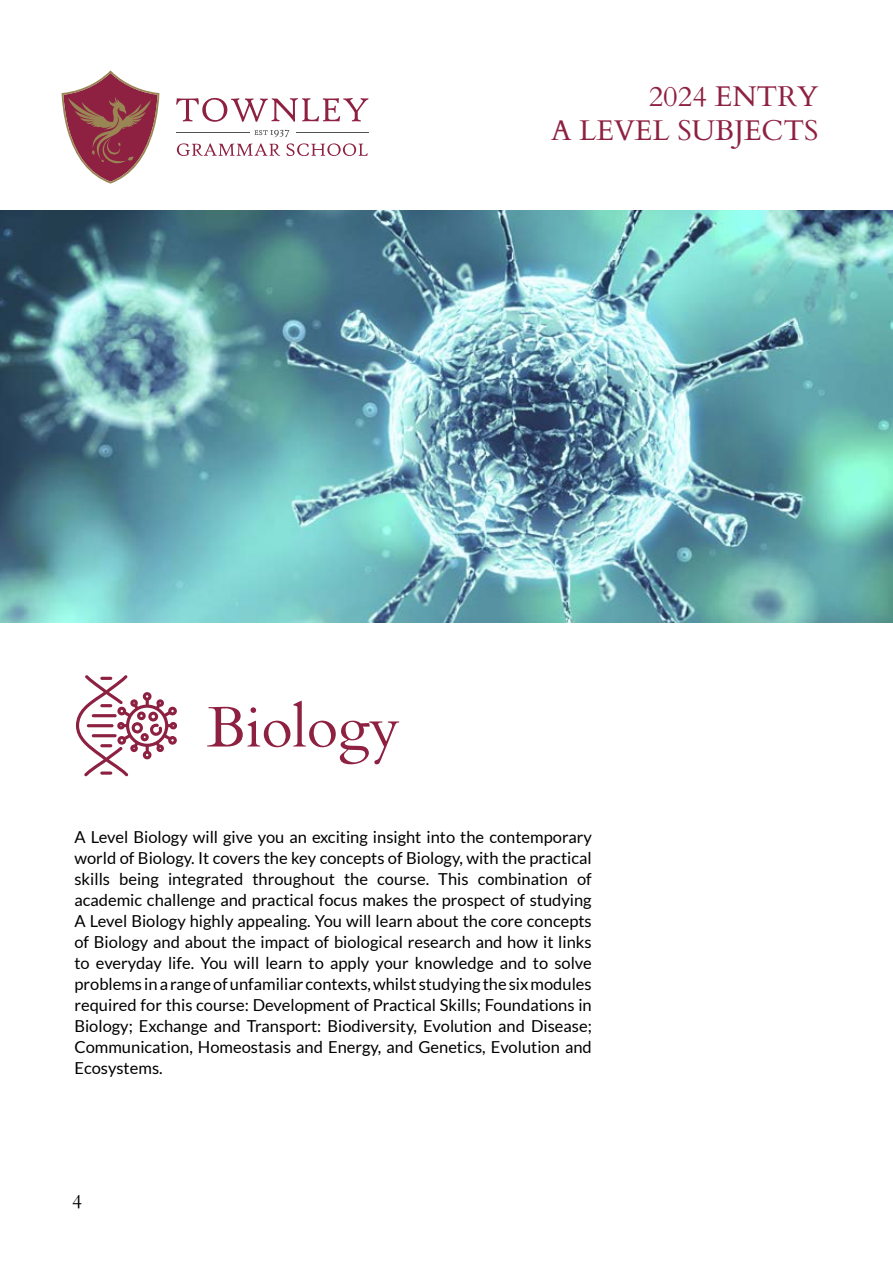
<style>
.page{position:relative;width:893px;height:1263px;background:#fff}
.page>*{position:absolute;margin:0;border:0;box-sizing:border-box;transform-origin:0 0}
.t1{font:57px "Cardo";color:#8e2142}
.t2{font:28.5px/34.2px "Cardo";color:#8e2142;text-align:right}
.t3{font:19.5px "Cardo";color:#000}
.t4{font:16.5px/21px "Lato";color:#000;text-align:justify}
</style>
<div class="page">
<img style="left:0;top:210px;width:893px;height:413px">
<svg style="left:76px;top:675px;width:101px;height:101px"></svg>
<svg style="left:255px;top:130px;width:34px;height:7px"></svg>
<hr style="left:296px;top:132px;width:72px;height:1px;background:#52514f">
<hr style="left:176px;top:132px;width:74px;height:1px;background:#52514f">
<svg style="left:177px;top:143px;width:103px;height:13px"></svg>
<svg style="left:286px;top:143px;width:82px;height:13px"></svg>
<svg style="left:176px;top:98px;width:192px;height:24px"></svg>
<svg style="left:62px;top:70px;width:97px;height:114px"></svg>
<h2 class="t2" style="left:551px;top:78px;width:269px">2024 ENTRY<br>A LEVEL SUBJECTS</h2>
<h1 class="t1" style="left:207px;top:681px;width:195px">Biology</h1>
<p class="t4" style="left:74px;top:826px;width:519px">A Level Biology will give you an exciting insight into the contemporary world of Biology. It covers the key concepts of Biology, with the practical skills being integrated throughout the course. This combination of academic challenge and practical focus makes the prospect of studying A Level Biology highly appealing. You will learn about the core concepts of Biology and about the impact of biological research and how it links to everyday life. You will learn to apply your knowledge and to solve problems in a range of unfamiliar contexts, whilst studying the six modules required for this course: Development of Practical Skills; Foundations in Biology; Exchange and Transport: Biodiversity, Evolution and Disease; Communication, Homeostasis and Energy, and Genetics, Evolution and Ecosystems.</p>
<p class="t3" style="left:72px;top:1185px;width:11px">4</p>
</div>
